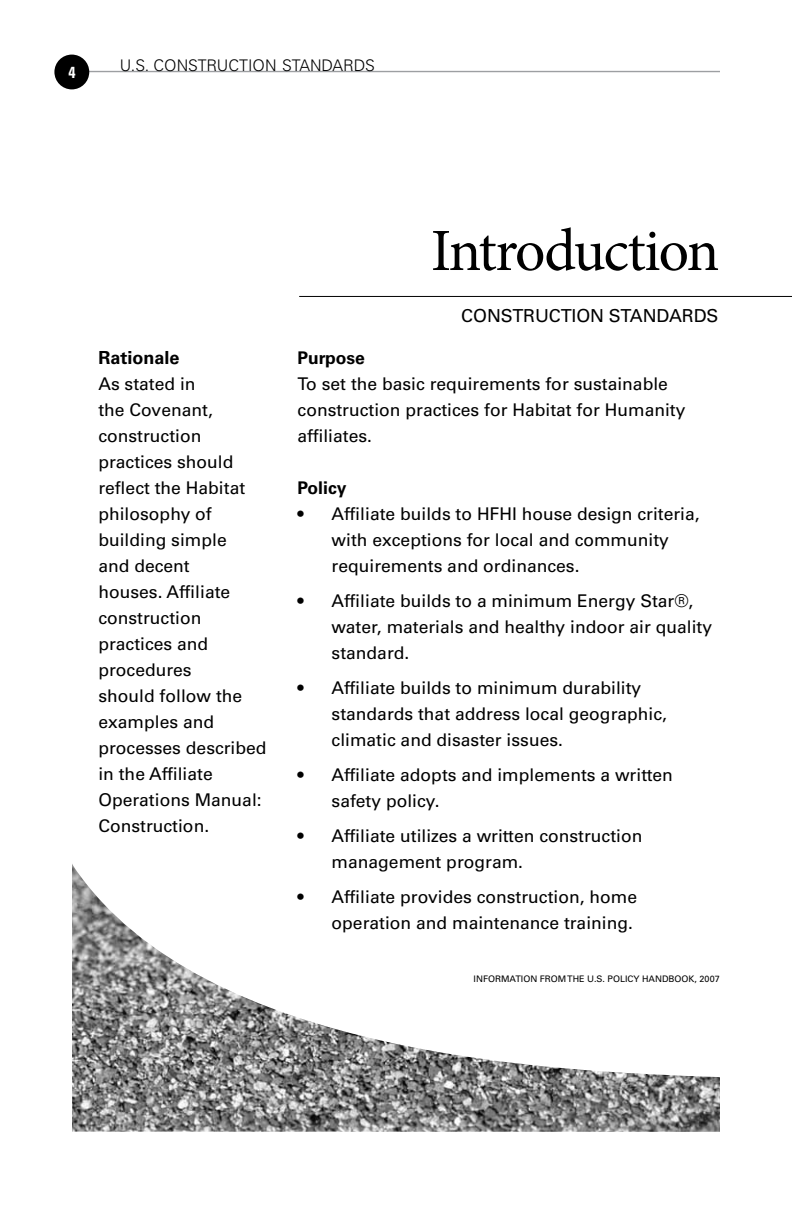
<style>
.page{position:relative;width:792px;height:1224px;background:#fff}
.page>*{position:absolute;margin:0;border:0;box-sizing:border-box;transform-origin:0 0}
.t1{font:60px "Minion Pro";letter-spacing:-.03em;color:#000}
.t2{font:700 18px "Univers LT Std";color:#000}
.t3{font:17.8px "Univers LT Std";letter-spacing:-.025em;color:#000}
.t4{font:17.6px/26px "Univers LT Std";color:#000}
.t5{font:700 17.6px "Univers LT Std";color:#000}
.t6{font:300 16px "Univers LT Std";color:#000}
.t7{font:700 condensed 16px "Univers LT Std";color:#fff}
.t8{font:9px "Univers LT Std";color:#000}
</style>
<div class="page">
<hr style="left:74px;top:71px;width:646px;height:1px;background:#9d9fa2">
<div style="left:54px;top:55px;width:35px;height:34px;background:#000;border-radius:50%"></div>
<hr style="left:299px;top:296px;width:493px;height:1px;background:#000">
<img style="left:72px;top:864px;width:648px;height:268px">
<p class="t7" style="left:68px;top:62px;width:9px">4</p>
<p class="t6" style="left:120px;top:55px;width:255px">U.S. CONSTRU CTION STANDARDS</p>
<p class="t2" style="left:98px;top:347px;width:83px">Rationale</p>
<p class="t4" style="left:98px;top:371px;width:170px">As stated in<br>the Covenant, construction practices should reflect the Habitat philosophy of building simple<br>and decent<br>houses. Affiliate construction practices and procedures<br>should follow the examples and processes described in the Affiliate<br>Operations Manual:<br>Construction.</p>
<h1 class="t1" style="left:431px;top:211px;width:290px">Introduction</h1>
<p class="t3" style="left:461px;top:306px;width:14px">CON</p>
<p class="t3" style="left:501px;top:306px;width:24px">STRUCTION</p>
<p class="t3" style="left:609px;top:306px;width:24px">STAN</p>
<p class="t3" style="left:657px;top:306px;width:63px">DAR DS</p>
<p class="t5" style="left:298px;top:347px;width:69px">Purpose</p>
<p class="t4" style="left:298px;top:370px;width:389px">To set the basic requirements for sustainable construction practices for Habitat for Humanity affiliates.</p>
<p class="t5" style="left:298px;top:477px;width:50px">Policy</p>
<p class="t4" style="left:332px;top:500px;width:370px;text-indent:-34px">• Affiliate builds to HFHI house design criteria, with exceptions for local and community requirements and ordinances.</p>
<p class="t4" style="left:332px;top:587px;width:382px;text-indent:-34px">• Affiliate builds to a minimum Energy Star®, water, materials and healthy indoor air quality standard.</p>
<p class="t4" style="left:332px;top:674px;width:337px;text-indent:-34px">• Affiliate builds to minimum durability standards that address local geographic, climatic and disaster issues.</p>
<p class="t4" style="left:332px;top:761px;width:343px;text-indent:-34px">• Affiliate adopts and implements a written safety policy.</p>
<p class="t4" style="left:332px;top:822px;width:312px;text-indent:-34px">• Affiliate utilizes a written construction management program.</p>
<p class="t4" style="left:332px;top:883px;width:307px;text-indent:-34px">• Affiliate provides construction, home operation and maintenance training.</p>
<p class="t8" style="left:474px;top:973px;width:119px">information from the U.s.</p>
<p class="t8" style="left:608px;top:973px;width:114px">policy handbook, 2007</p>
</div>
